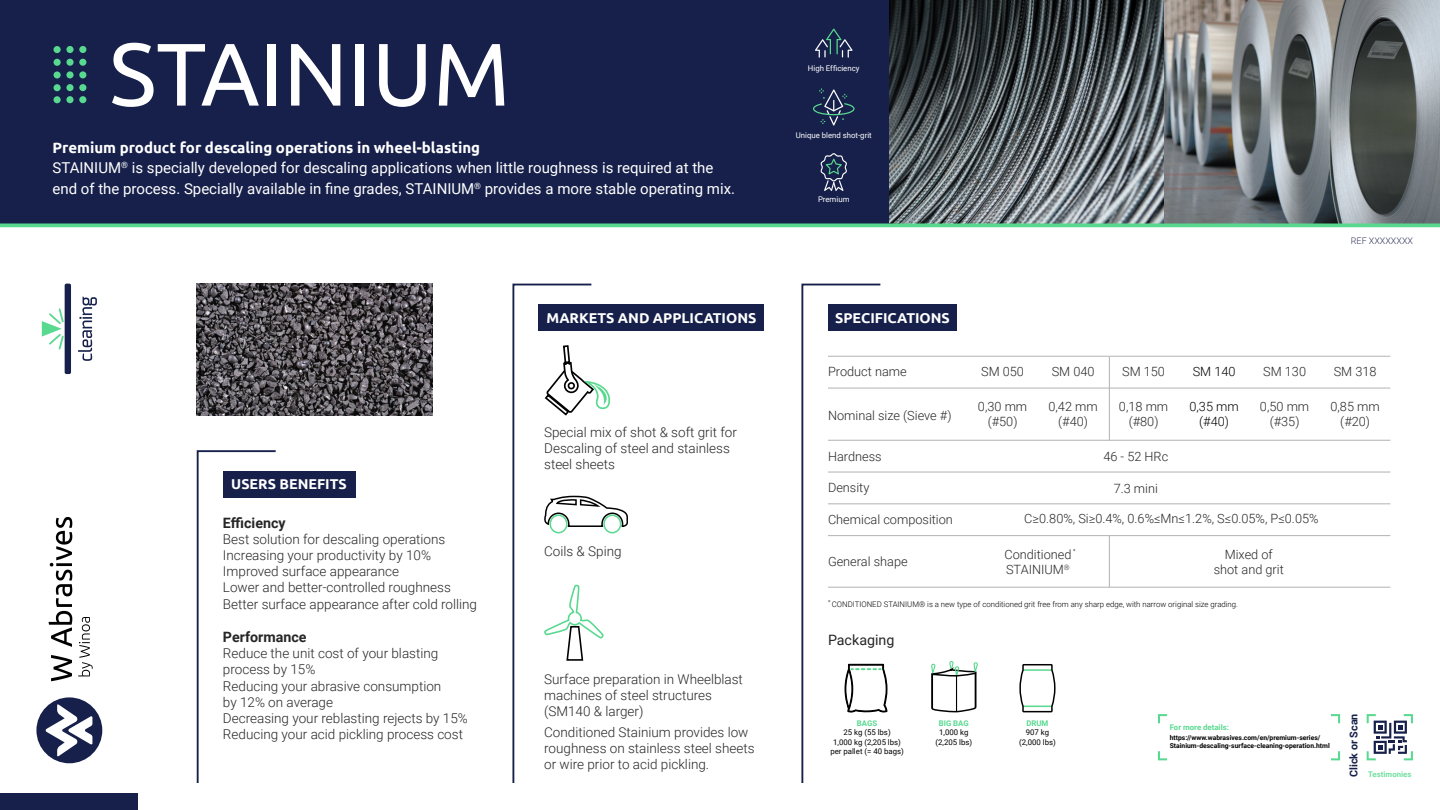
<style>
.page{position:relative;width:1440px;height:810px;background:#fff}
.page>*{position:absolute;margin:0;border:0;box-sizing:border-box;transform-origin:0 0}
.t1{font:88.72px "Ubuntu";color:#fff}
.t2{font:15px/20.2px "Roboto";color:#fff}
.t3{font:700 15px "Ubuntu";color:#fff}
.t4{font:700 14.25px "Ubuntu";color:#fff}
.t5{font:700 14.25px "Roboto";color:#262626}
.t6{font:14.25px "Roboto";color:#262626}
.t7{font:300 13.5px/16.2px "Roboto";color:#262626}
.t8{font:300 12.75px/15.3px "Roboto";color:#262626;text-align:center}
.t9{font:300 12.75px/15.3px "Roboto";color:#000;text-align:center}
.t10{font:700 10.8px "Roboto";color:#16204a}
.t11{font:300 9px "Roboto";color:#31365a}
.t12{font:300 7.8px "Roboto";color:#000}
.t13{font:7.8px/9.4px "Roboto";color:#000;text-align:center}
.t14{font:7.8px "Roboto";color:#fff}
.t15{font:700 7.8px "Roboto";color:#59d98f}
.t16{font:700 7.8px "Roboto";color:#72dea0}
.t17{font:700 6.75px/8.1px "Roboto";color:#000}
.t18{font:300 5.7px "Roboto";color:#000}
</style>
<div class="page">
<div style="left:539px;top:305px;width:225px;height:26px;background:#16204a"></div>
<div style="left:828px;top:305px;width:129px;height:26px;background:#16204a"></div>
<div style="left:223px;top:471px;width:132px;height:26px;background:#16204a"></div>
<div style="left:0;top:0;width:889px;height:226px;background:#16204a"></div>
<img style="left:197px;top:283px;width:236px;height:133px">
<svg style="left:51px;top:655px;width:21px;height:26px"></svg>
<svg style="left:49px;top:517px;width:23px;height:130px"></svg>
<svg style="left:78px;top:617px;width:15px;height:59px"></svg>
<div style="left:36px;top:697px;width:66px;height:66px;background:#16204a;border-radius:50%"></div>
<svg style="left:45px;top:704px;width:47px;height:53px"></svg>
<div style="left:54px;top:96px;width:7px;height:7px;background:#59d98f;border-radius:50%"></div>
<div style="left:66px;top:96px;width:8px;height:7px;background:#59d98f;border-radius:50%"></div>
<div style="left:79px;top:96px;width:7px;height:7px;background:#59d98f;border-radius:50%"></div>
<div style="left:54px;top:84px;width:7px;height:7px;background:#59d98f;border-radius:50%"></div>
<div style="left:66px;top:84px;width:8px;height:7px;background:#59d98f;border-radius:50%"></div>
<div style="left:79px;top:84px;width:7px;height:7px;background:#59d98f;border-radius:50%"></div>
<div style="left:54px;top:71px;width:7px;height:8px;background:#59d98f;border-radius:50%"></div>
<div style="left:66px;top:71px;width:8px;height:7px;background:#59d98f;border-radius:50%"></div>
<div style="left:79px;top:71px;width:7px;height:7px;background:#59d98f;border-radius:50%"></div>
<div style="left:54px;top:59px;width:7px;height:7px;background:#59d98f;border-radius:50%"></div>
<div style="left:66px;top:59px;width:8px;height:7px;background:#59d98f;border-radius:50%"></div>
<div style="left:79px;top:59px;width:7px;height:7px;background:#59d98f;border-radius:50%"></div>
<div style="left:54px;top:46px;width:7px;height:7px;background:#59d98f;border-radius:50%"></div>
<div style="left:66px;top:46px;width:8px;height:7px;background:#59d98f;border-radius:50%"></div>
<div style="left:79px;top:46px;width:7px;height:7px;background:#59d98f;border-radius:50%"></div>
<hr style="left:828px;top:356px;width:562px;height:1px;background:#b2b2b2">
<hr style="left:828px;top:388px;width:562px;height:1px;background:#b2b2b2">
<hr style="left:828px;top:440px;width:562px;height:1px;background:#b2b2b2">
<hr style="left:828px;top:472px;width:562px;height:1px;background:#b2b2b2">
<hr style="left:828px;top:504px;width:562px;height:1px;background:#b2b2b2">
<hr style="left:828px;top:535px;width:562px;height:1px;background:#b2b2b2">
<hr style="left:828px;top:587px;width:562px;height:1px;background:#b2b2b2">
<hr style="left:1109px;top:357px;width:1px;height:84px;background:#b2b2b2">
<hr style="left:1109px;top:536px;width:1px;height:51px;background:#b2b2b2">
<svg style="left:196px;top:450px;width:82px;height:333px"></svg>
<svg style="left:1367px;top:714px;width:46px;height:46px"></svg>
<svg style="left:1158px;top:714px;width:9px;height:9px"></svg>
<svg style="left:1331px;top:714px;width:9px;height:9px"></svg>
<svg style="left:1331px;top:751px;width:9px;height:9px"></svg>
<svg style="left:1158px;top:751px;width:9px;height:9px"></svg>
<div style="left:0;top:793px;width:138px;height:17px;background:#16204a"></div>
<img style="left:889px;top:0;width:551px;height:223px">
<svg style="left:0;top:223px;width:1440px;height:4px;background:#55c689"></svg>
<div style="left:65px;top:284px;width:6px;height:90px;background:#16204a;border-radius:2px"></div>
<svg style="left:42px;top:307px;width:23px;height:44px"></svg>
<svg style="left:78px;top:297px;width:19px;height:64px"></svg>
<svg style="left:1019px;top:664px;width:37px;height:49px"></svg>
<svg style="left:931px;top:661px;width:47px;height:52px"></svg>
<svg style="left:512px;top:283px;width:117px;height:500px"></svg>
<svg style="left:801px;top:283px;width:87px;height:500px"></svg>
<svg style="left:813px;top:88px;width:42px;height:38px"></svg>
<svg style="left:815px;top:29px;width:38px;height:29px"></svg>
<svg style="left:820px;top:153px;width:27px;height:38px"></svg>
<h1 class="t1" style="left:109px;top:23px;width:403px">STAINIUM</h1>
<p class="t3" style="left:52px;top:141px;width:429px">Premium product for descaling operations in wheel-blasting</p>
<p class="t2" style="left:52px;top:159px;width:684px">STAINIUM<sup>®</sup> is specially developed for descaling applications when little roughness is required at the end of the process. Specially available in fine grades, STAINIUM<sup>®</sup> provides a more stable operating mix.</p>
<p class="t4" style="left:547px;top:312px;width:211px">MARKETS AND APPLICATIONS</p>
<p class="t4" style="left:231px;top:478px;width:117px">USERS BENEFITS</p>
<p class="t5" style="left:223px;top:513px;width:64px">Efficiency</p>
<p class="t7" style="left:223px;top:532px;width:256px">Best solution for descaling operations Increasing your productivity by 10% Improved surface appearance<br>Lower and better-controlled roughness Better surface appearance after cold rolling</p>
<p class="t5" style="left:223px;top:631px;width:85px">Performance</p>
<p class="t7" style="left:223px;top:645px;width:246px">Reduce the unit cost of your blasting process by 15%<br>Reducing your abrasive consumption<br>by 12% on average<br>Decreasing your reblasting rejects by 15%<br>Reducing your acid pickling process cost</p>
<p class="t7" style="left:544px;top:425px;width:194px">Special mix of shot &amp; soft grit for<br>Descaling of steel and stainless steel sheets</p>
<p class="t7" style="left:544px;top:544px;width:79px">Coils &amp; Sping</p>
<p class="t7" style="left:544px;top:672px;width:200px">Surface preparation in Wheelblast machines of steel structures (SM140 &amp; larger)</p>
<p class="t7" style="left:544px;top:725px;width:212px">Conditioned Stainium provides low roughness on stainless steel sheets or wire prior to acid pickling.</p>
<p class="t14" style="left:808px;top:63px;width:53px">High Efficiency</p>
<p class="t14" style="left:796px;top:132px;width:78px">Unique blend shot-grit</p>
<p class="t14" style="left:818px;top:196px;width:33px">Premium</p>
<p class="t11" style="left:1351px;top:234px;width:64px">REF XXXXXXXX</p>
<p class="t4" style="left:835px;top:312px;width:116px">SPECIFICATIONS</p>
<p class="t8" style="left:828px;top:365px;width:80px">Product name</p>
<p class="t8" style="left:828px;top:409px;width:125px">Nominal size (Sieve #)</p>
<p class="t8" style="left:828px;top:449px;width:55px">Hardness</p>
<p class="t8" style="left:828px;top:481px;width:43px">Density</p>
<p class="t8" style="left:828px;top:513px;width:126px">Chemical composition</p>
<p class="t8" style="left:828px;top:554px;width:81px">General shape</p>
<p class="t8" style="left:981px;top:365px;width:44px">SM 050</p>
<p class="t8" style="left:978px;top:399px;width:51px">0,30 mm (#50)</p>
<p class="t8" style="left:1052px;top:365px;width:44px">SM 040</p>
<p class="t8" style="left:1048px;top:399px;width:51px">0,42 mm (#40)</p>
<p class="t8" style="left:1122px;top:365px;width:44px">SM 150</p>
<p class="t8" style="left:1119px;top:399px;width:51px">0,18 mm (#80)</p>
<p class="t8" style="left:1103px;top:448px;width:66px">46 - 52 HRc</p>
<p class="t9" style="left:1193px;top:365px;width:44px">SM 140</p>
<p class="t9" style="left:1189px;top:399px;width:51px">0,35 mm (#40)</p>
<p class="t8" style="left:1263px;top:365px;width:44px">SM 130</p>
<p class="t8" style="left:1260px;top:399px;width:51px">0,50 mm (#35)</p>
<p class="t8" style="left:1114px;top:482px;width:46px">7.3 mini</p>
<p class="t8" style="left:1024px;top:511px;width:296px">C≥0.80%, Si≥0.4%, 0.6%≤Mn≤1.2%, S≤0.05%, P≤0.05%</p>
<p class="t8" style="left:1004px;top:547px;width:69px;text-align:left">Conditioned<br>STAINIUM<sup>®</sup></p>
<p class="t18" style="left:1073px;top:549px;width:4px">*</p>
<p class="t8" style="left:1214px;top:547px;width:72px">Mixed of shot and grit</p>
<p class="t12" style="left:828px;top:598px;width:412px"><sup>*</sup> CONDITIONED STAINIUM® is a new type of conditioned grit free from any sharp edge, with narrow original size grading.</p>
<p class="t6" style="left:828px;top:634px;width:68px">Packaging</p>
<p class="t8" style="left:1334px;top:365px;width:44px">SM 318</p>
<p class="t8" style="left:1330px;top:399px;width:51px">0,85 mm (#20)</p>
<p class="t15" style="left:857px;top:720px;width:22px">BAGS</p>
<p class="t13" style="left:830px;top:727px;width:75px">25 kg (55 lbs)<br>1,000 kg (2,205 lbs) per pallet (= 40 bags)</p>
<p class="t15" style="left:939px;top:720px;width:31px">BIG BAG</p>
<p class="t13" style="left:935px;top:727px;width:38px">1,000 kg (2,205 lbs)</p>
<p class="t15" style="left:1026px;top:720px;width:24px">DRUM</p>
<p class="t13" style="left:1019px;top:728px;width:38px">907 kg (2,000 lbs)</p>
<p class="t15" style="left:1170px;top:724px;width:61px">For more details:</p>
<p class="t17" style="left:1170px;top:734px;width:162px">https://www.wabrasives.com/en/premium-series/<br>Stainium-descaling-surface-cleaning-operation.html</p>
<p class="t10" style="left:1349px;top:777px;width:65px;rotate:-90deg">Click or Scan</p>
<p class="t16" style="left:1368px;top:771px;width:45px">Testimonies</p>
</div>
